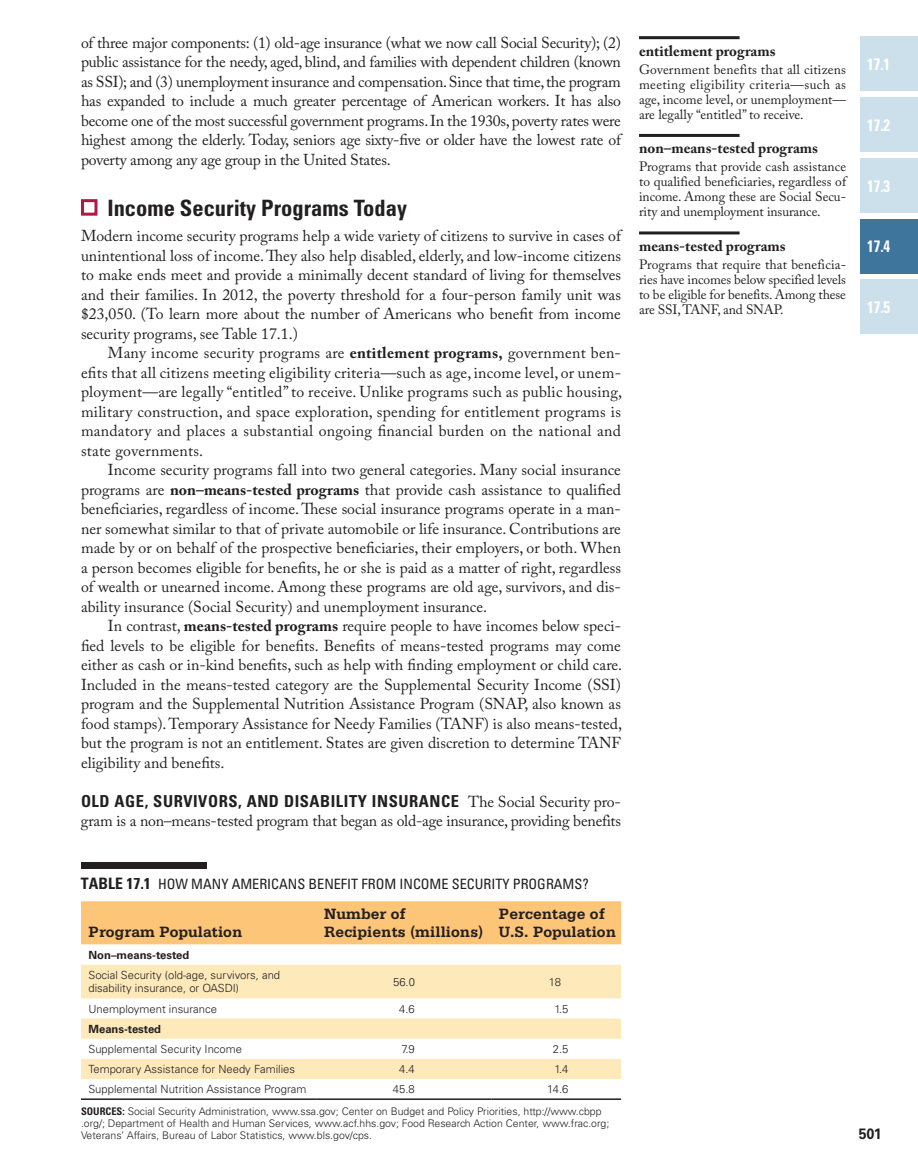
<style>
.page{position:relative;width:918px;height:1175px;background:#fff}
.page>*{position:absolute;margin:0;border:0;box-sizing:border-box;transform-origin:0 0}
.t1{font:700 condensed 22.5px "Univers LT Std";color:#231f20}
.t2{font:700 condensed 16.5px "Univers LT Std";letter-spacing:.035em;color:#231f20}
.t3{font:700 condensed 16.5px "Univers LT Std";color:#fff;scale:.9 1}
.t4{font:15.75px/19.5px "Adobe Caslon Pro";color:#231f20;text-align:justify}
.t5{font:700 15.75px/18px "Serifa Std";color:#231f20}
.t6{font:700 15px "Adobe Caslon Pro";color:#231f20}
.t7{font:700 15px "Univers LT Std";color:#231f20;scale:.95 1}
.t8{font:condensed 14.25px "Univers LT Std";color:#231f20}
.t9{font:13.5px/15px "Adobe Caslon Pro";letter-spacing:-.01em;color:#231f20;text-align:justify}
.t10{font:300 11.25px/13.5px "Univers LT Std";color:#231f20}
.t11{font:700 11.25px "Univers LT Std";color:#231f20}
.t12{font:300 10.5px/12px "Univers LT Std";color:#231f20}
.s1{font-weight:700}
.s2{font-family:"Adobe Caslon Pro";font-weight:400;font-stretch:normal;font-size:15.75px}
.s3{font-weight:700;font-size:15.75px}
.s4{font-weight:700;font-stretch:condensed}
</style>
<div class="page">
<div style="left:860px;top:36px;width:58px;height:55px;background:#cce0eb"></div>
<div style="left:860px;top:97px;width:58px;height:55px;background:#cce0eb"></div>
<div style="left:860px;top:279px;width:58px;height:55px;background:#cce0eb"></div>
<div style="left:860px;top:158px;width:58px;height:55px;background:#cce0eb"></div>
<div style="left:860px;top:218px;width:58px;height:55px;background:#3e759c"></div>
<div style="left:81px;top:199px;width:17px;height:17px;border:3px solid #b11844"></div>
<div style="left:81px;top:901px;width:540px;height:43px;background:#fdc577"></div>
<svg style="left:81px;top:944px;width:540px;height:1px"></svg>
<svg style="left:81px;top:964px;width:540px;height:115px;fill:#fee9ba"></svg>
<hr style="left:81px;top:1098px;width:236px;height:1px;background:#231f20">
<hr style="left:317px;top:1098px;width:174px;height:1px;background:#231f20">
<hr style="left:491px;top:1098px;width:130px;height:1px;background:#231f20">
<div style="left:81px;top:863px;width:126px;height:6px;background:#231f20"></div>
<hr style="left:639px;top:36px;width:101px;height:3px;background:#231f20">
<hr style="left:639px;top:134px;width:101px;height:3px;background:#231f20">
<hr style="left:639px;top:231px;width:101px;height:3px;background:#231f20">
<p class="t4" style="left:81px;top:32px;width:542px">of three major components: (1) old-age insurance (what we now call Social Security); (2) public assistance for the needy, aged, blind, and families with dependent children (known as SSI); and (3) unemployment insurance and compensation. Since that time, the program has expanded to include a much greater percentage of American workers. It has also become one of the most successful government programs. In the 1930s, poverty rates were highest among the elderly. Today, seniors age sixty-five or older have the lowest rate of poverty among any age group in the United States.</p>
<h1 class="t1" style="left:107px;top:194px;width:301px">INCOME SECURITY PROGRAMS TODAY</h1>
<p class="t4" style="left:81px;top:226px;width:542px">Modern income security programs help a wide variety of citizens to survive in cases of unintentional loss of income. They also help disabled, elderly, and low-income citizens to make ends meet and provide a minimally decent standard of living for themselves and their families. In 2012, the poverty threshold for a four-person family unit was $23,050. (To learn more about the number of Americans who benefit from income security programs, see Table 17.1.)</p>
<p class="t4" style="left:81px;top:343px;width:543px;text-indent:27px">Many income security programs are <span class="s1">entitlement programs,</span> government ben&shy;efits that all citizens meeting eligibility criteria—such as age, income level, or unem&shy;ployment—are legally “entitled” to receive. Unlike programs such as public housing, military construction, and space exploration, spending for entitlement programs is mandatory and places a substantial ongoing financial burden on the national and state governments.</p>
<p class="t4" style="left:81px;top:460px;width:542px;text-indent:27px">Income security programs fall into two general categories. Many social insurance programs are <span class="s1">non–means-tested programs</span> that provide cash assistance to qualified beneficiaries, regardless of income. These social insurance programs operate in a man&shy;ner somewhat similar to that of private automobile or life insurance. Contributions are made by or on behalf of the prospective beneficiaries, their employers, or both. When a person becomes eligible for benefits, he or she is paid as a matter of right, regardless of wealth or unearned income. Among these programs are old age, survivors, and dis&shy;ability insurance (Social Security) and unemployment insurance.</p>
<p class="t4" style="left:81px;top:616px;width:543px;text-indent:27px">In contrast, <span class="s1">means-tested programs</span> require people to have incomes below speci&shy;fied levels to be eligible for benefits. Benefits of means-tested programs may come either as cash or in-kind benefits, such as help with finding employment or child care.<br>Included in the means-tested category are the Supplemental Security Income (SSI) program and the Supplemental Nutrition Assistance Program (SNAP, also known as food stamps). Temporary Assistance for Needy Families (TANF) is also means-tested, but the program is not an entitlement. States are given discretion to determine TANF eligibility and benefits.</p>
<p class="t2" style="left:81px;top:791px;width:541px">OLD AGE, SURVIVORS, AND DISABILITY INSURANCE <span class="s2">The Social Security pro-</span></p>
<p class="t4" style="left:81px;top:811px;width:542px">gram is a non–means-tested program that began as old-age insurance, providing benefits</p>
<p class="t6" style="left:639px;top:42px;width:138px">entitlement programs</p>
<p class="t9" style="left:639px;top:62px;width:209px">Government benefits that all citizens meeting eligibility criteria—such as age, income level, or unemployment— are legally “entitled” to receive.</p>
<p class="t6" style="left:639px;top:139px;width:181px">non–means-tested programs</p>
<p class="t9" style="left:639px;top:159px;width:209px">Programs that provide cash assistance to qualified beneficiaries, regardless of income. Among these are Social Secu&shy;rity and unemployment insurance.</p>
<p class="t6" style="left:639px;top:237px;width:148px">means-tested programs</p>
<p class="t9" style="left:639px;top:257px;width:209px">Programs that require that beneficia&shy;ries have incomes below specified levels to be eligible for benefits. Among these are SSI, TANF, and SNAP.</p>
<p class="t3" style="left:867px;top:54px;width:27px">17.1</p>
<p class="t3" style="left:867px;top:115px;width:27px">17.2</p>
<p class="t3" style="left:867px;top:175px;width:27px">17.3</p>
<p class="t3" style="left:867px;top:236px;width:27px">17.4</p>
<p class="t3" style="left:867px;top:297px;width:27px">17.5</p>
<p class="t8" style="left:81px;top:875px;width:509px"><span class="s3">TABLE 17.1</span> HOW MANY AMERICANS BENEFIT FROM INCOME SECURITY PROGRAMS?</p>
<p class="t5" style="left:88px;top:922px;width:156px">Program Population</p>
<p class="t5" style="left:324px;top:904px;width:161px">Number of<br>Recipients (millions)</p>
<p class="t5" style="left:499px;top:904px;width:119px">Percentage of<br>U.S. Population</p>
<p class="t11" style="left:88px;top:948px;width:102px">Non–means-tested</p>
<p class="t10" style="left:88px;top:968px;width:193px">Social Security (old-age, survivors, and disability insurance, or OASDI)</p>
<p class="t10" style="left:393px;top:975px;width:23px">56.0</p>
<p class="t10" style="left:549px;top:975px;width:14px">18</p>
<p class="t10" style="left:88px;top:1001px;width:130px">Unemployment insurance</p>
<p class="t10" style="left:399px;top:1001px;width:17px">4.6</p>
<p class="t10" style="left:554px;top:1001px;width:16px">1.5</p>
<p class="t11" style="left:88px;top:1022px;width:74px">Means-tested</p>
<p class="t10" style="left:88px;top:1042px;width:155px">Supplemental Security Income</p>
<p class="t10" style="left:402px;top:1042px;width:15px">7.9</p>
<p class="t10" style="left:553px;top:1042px;width:17px">2.5</p>
<p class="t10" style="left:88px;top:1062px;width:208px">Temporary Assistance for Needy Families</p>
<p class="t10" style="left:399px;top:1062px;width:17px">4.4</p>
<p class="t10" style="left:554px;top:1062px;width:16px">1.4</p>
<p class="t10" style="left:88px;top:1082px;width:219px">Supplemental Nutrition Assistance Program</p>
<p class="t10" style="left:393px;top:1082px;width:23px">45.8</p>
<p class="t10" style="left:547px;top:1082px;width:23px">14.6</p>
<p class="t12" style="left:81px;top:1105px;width:530px"><span class="s4">SOURCES:</span> Social Security Administration, www.ssa.gov; Center on Budget and Policy Priorities, http://www.cbpp .org/; Department of Health and Human Services, www.acf.hhs.gov; Food Research Action Center, www.frac.org;<br>Veterans’ Affairs, Bureau of Labor Statistics, www.bls.gov/cps.</p>
<p class="t7" style="left:859px;top:1124px;width:26px">501</p>
</div>
